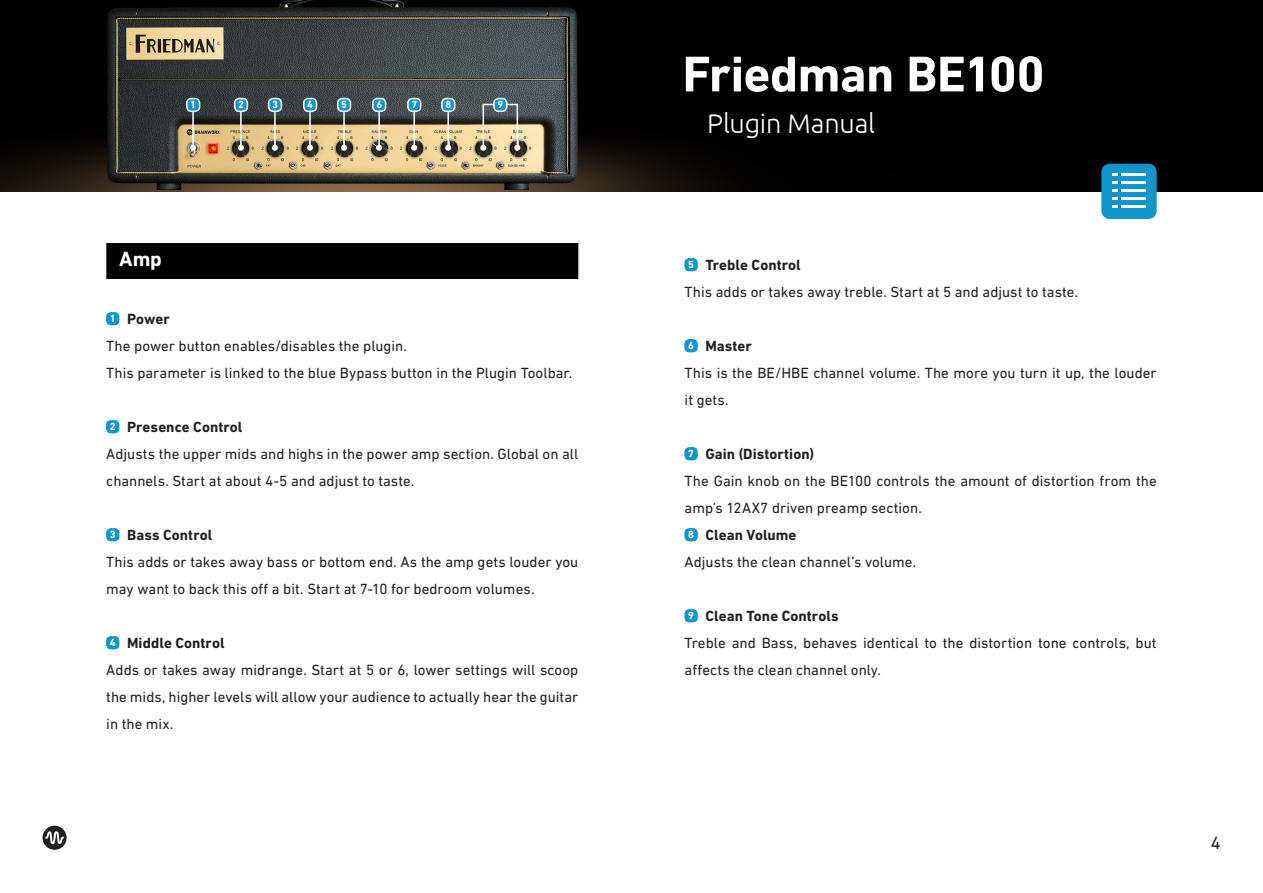
<style>
.page{position:relative;width:1263px;height:893px;background:#fff}
.page>*{position:absolute;margin:0;border:0;box-sizing:border-box;transform-origin:0 0}
.Headline_Cover{font:700 51px "DIN Next LT Pro";letter-spacing:-.01em;color:#fff}
.t1{font:300 27px "Ubuntu";letter-spacing:-.01em;color:#fff}
.Text_Headlines_BG_Sc{font:700 21px "DIN Next LT Pro";color:#fff}
.t2{font:18px "DIN Next LT Pro";color:#231f20}
.Text{font:15px/27px "DIN Next LT Pro";color:#231f20}
.Text_Bold{font:700 15px "DIN Next LT Pro";letter-spacing:.005em;color:#231f20}
.Text_Bubbles{font:700 10.5px "DIN Next LT Pro";color:#fff}
</style>
<div class="page">
<svg style="left:43px;top:826px;width:24px;height:24px"></svg>
<div style="left:106px;top:243px;width:472px;height:36px;background:#000001"></div>
<div style="left:106px;top:312px;width:13px;height:13px;background:#0e96cc;border-radius:4px"></div>
<div style="left:106px;top:420px;width:13px;height:13px;background:#0e96cc;border-radius:4px"></div>
<div style="left:106px;top:528px;width:13px;height:13px;background:#0e96cc;border-radius:4px"></div>
<div style="left:106px;top:636px;width:13px;height:13px;background:#0e96cc;border-radius:4px"></div>
<div style="left:685px;top:258px;width:13px;height:13px;background:#0e96cc;border-radius:4px"></div>
<div style="left:685px;top:339px;width:13px;height:13px;background:#0e96cc;border-radius:4px"></div>
<div style="left:685px;top:447px;width:13px;height:13px;background:#0e96cc;border-radius:4px"></div>
<div style="left:685px;top:528px;width:13px;height:13px;background:#0e96cc;border-radius:4px"></div>
<div style="left:685px;top:609px;width:13px;height:13px;background:#0e96cc;border-radius:4px"></div>
<img style="left:0;top:0;width:1263px;height:192px">
<div style="left:1101px;top:164px;width:56px;height:55px;background:#0e96cc;border-radius:9px"></div>
<hr style="left:1121px;top:173px;width:25px;height:3px;background:#fff">
<hr style="left:1121px;top:205px;width:25px;height:2px;background:#fff">
<hr style="left:1121px;top:189px;width:25px;height:3px;background:#fff">
<hr style="left:1121px;top:181px;width:25px;height:3px;background:#fff">
<hr style="left:1121px;top:197px;width:25px;height:3px;background:#fff">
<svg style="left:1112px;top:173px;width:5px;height:34px"></svg>
<hr style="left:192px;top:108px;width:2px;height:40px;background:#fff">
<svg style="left:190px;top:145px;width:6px;height:6px"></svg>
<div style="left:187px;top:99px;width:13px;height:12px;background:#0e96cc;border-radius:4px"></div>
<div style="left:186px;top:98px;width:14px;height:14px;border:2px solid #fff;border-radius:4px"></div>
<hr style="left:413px;top:108px;width:2px;height:40px;background:#fff">
<svg style="left:411px;top:145px;width:6px;height:6px"></svg>
<div style="left:408px;top:99px;width:13px;height:12px;background:#0e96cc;border-radius:4px"></div>
<div style="left:407px;top:98px;width:14px;height:14px;border:2px solid #fff;border-radius:4px"></div>
<hr style="left:447px;top:108px;width:2px;height:40px;background:#fff">
<svg style="left:445px;top:145px;width:6px;height:6px"></svg>
<div style="left:442px;top:99px;width:13px;height:12px;background:#0e96cc;border-radius:4px"></div>
<div style="left:441px;top:98px;width:14px;height:14px;border:2px solid #fff;border-radius:4px"></div>
<hr style="left:378px;top:108px;width:2px;height:40px;background:#fff">
<svg style="left:376px;top:145px;width:6px;height:6px"></svg>
<hr style="left:240px;top:108px;width:2px;height:40px;background:#fff">
<svg style="left:238px;top:145px;width:6px;height:6px"></svg>
<hr style="left:274px;top:108px;width:2px;height:40px;background:#fff">
<svg style="left:272px;top:145px;width:6px;height:6px"></svg>
<hr style="left:309px;top:108px;width:2px;height:40px;background:#fff">
<svg style="left:307px;top:145px;width:6px;height:6px"></svg>
<hr style="left:343px;top:108px;width:2px;height:40px;background:#fff">
<svg style="left:341px;top:145px;width:6px;height:6px"></svg>
<div style="left:373px;top:99px;width:13px;height:12px;background:#0e96cc;border-radius:4px"></div>
<div style="left:372px;top:98px;width:14px;height:14px;border:2px solid #fff;border-radius:4px"></div>
<div style="left:235px;top:99px;width:12px;height:12px;background:#0e96cc;border-radius:4px"></div>
<div style="left:234px;top:98px;width:14px;height:14px;border:2px solid #fff;border-radius:4px"></div>
<div style="left:269px;top:99px;width:12px;height:12px;background:#0e96cc;border-radius:4px"></div>
<div style="left:268px;top:98px;width:14px;height:14px;border:2px solid #fff;border-radius:4px"></div>
<div style="left:304px;top:99px;width:12px;height:12px;background:#0e96cc;border-radius:4px"></div>
<div style="left:303px;top:98px;width:14px;height:14px;border:2px solid #fff;border-radius:4px"></div>
<div style="left:338px;top:99px;width:12px;height:12px;background:#0e96cc;border-radius:4px"></div>
<div style="left:337px;top:98px;width:14px;height:14px;border:2px solid #fff;border-radius:4px"></div>
<hr style="left:483px;top:104px;width:35px;height:1px;background:#fff">
<div style="left:494px;top:99px;width:13px;height:12px;background:#0e96cc;border-radius:4px"></div>
<div style="left:493px;top:98px;width:14px;height:14px;border:2px solid #fff;border-radius:4px"></div>
<hr style="left:517px;top:105px;width:1px;height:43px;background:#fff">
<svg style="left:514px;top:145px;width:6px;height:6px"></svg>
<hr style="left:482px;top:105px;width:2px;height:43px;background:#fff">
<svg style="left:480px;top:145px;width:6px;height:6px"></svg>
<p class="Text_Bubbles" style="left:190px;top:98px;width:7px">1</p>
<p class="Text_Bubbles" style="left:238px;top:98px;width:7px">2</p>
<p class="Text_Bubbles" style="left:272px;top:98px;width:7px">3</p>
<p class="Text_Bubbles" style="left:307px;top:98px;width:7px">4</p>
<p class="Text_Bubbles" style="left:341px;top:98px;width:7px">5</p>
<p class="Text_Bubbles" style="left:376px;top:98px;width:7px">6</p>
<p class="Text_Bubbles" style="left:411px;top:98px;width:7px">7</p>
<p class="Text_Bubbles" style="left:445px;top:98px;width:7px">8</p>
<p class="Text_Bubbles" style="left:497px;top:98px;width:7px">9</p>
<p class="Text_Headlines_BG_Sc" style="left:119px;top:247px;width:44px">Amp</p>
<p class="Text_Bubbles" style="left:110px;top:312px;width:7px">1</p>
<p class="Text_Bold" style="left:127px;top:310px;width:44px">Power</p>
<p class="Text" style="left:106px;top:332px;width:302px">The power button enables/disables the plugin.</p>
<p class="Text" style="left:106px;top:359px;width:467px">This parameter is linked to the blue Bypass button in the Plugin Toolbar.</p>
<p class="Text_Bubbles" style="left:110px;top:420px;width:7px">2</p>
<p class="Text_Bold" style="left:127px;top:418px;width:117px">Presence Control</p>
<p class="Text" style="left:106px;top:440px;width:473px">Adjusts the upper mids and highs in the power amp section. Global on all</p>
<p class="Text" style="left:106px;top:467px;width:310px">channels. Start at about 4-5 and adjust to taste.</p>
<p class="Text_Bubbles" style="left:110px;top:528px;width:7px">3</p>
<p class="Text_Bold" style="left:127px;top:526px;width:87px">Bass Control</p>
<p class="Text" style="left:106px;top:548px;width:474px">This adds or takes away bass or bottom end. As the amp gets louder you may want to back this off a bit. Start at 7-10 for bedroom volumes.</p>
<p class="Text_Bubbles" style="left:110px;top:636px;width:7px">4</p>
<p class="Text_Bold" style="left:127px;top:634px;width:99px">Middle Control</p>
<p class="Text" style="left:106px;top:656px;width:473px;text-align:justify">Adds or takes away midrange. Start at 5 or 6, lower settings will scoop the mids, higher levels will allow your audience to actually hear the guitar in the mix.</p>
<p class="Headline_Cover" style="left:682px;top:44px;width:364px">Friedman BE100</p>
<p class="t1" style="left:707px;top:108px;width:169px">Plugin Manual</p>
<p class="Text_Bubbles" style="left:688px;top:258px;width:7px">5</p>
<p class="Text_Bold" style="left:705px;top:256px;width:97px">Treble Control</p>
<p class="Text" style="left:685px;top:278px;width:395px">This adds or takes away treble. Start at 5 and adjust to taste.</p>
<p class="Text_Bubbles" style="left:688px;top:339px;width:7px">6</p>
<p class="Text_Bold" style="left:705px;top:337px;width:48px">Master</p>
<p class="Text" style="left:685px;top:359px;width:473px">This is the BE/HBE channel volume. The more you turn it up, the louder it gets.</p>
<p class="Text_Bubbles" style="left:688px;top:447px;width:7px">7</p>
<p class="Text_Bold" style="left:705px;top:445px;width:110px">Gain (Distortion)</p>
<p class="Text" style="left:685px;top:467px;width:473px">The Gain knob on the BE100 controls the amount of distortion from the amp’s 12AX7 driven preamp section.</p>
<p class="Text_Bubbles" style="left:688px;top:528px;width:7px">8</p>
<p class="Text_Bold" style="left:705px;top:526px;width:93px">Clean Volume</p>
<p class="Text" style="left:685px;top:548px;width:233px">Adjusts the clean channel’s volume.</p>
<p class="Text_Bubbles" style="left:688px;top:609px;width:7px">9</p>
<p class="Text_Bold" style="left:705px;top:607px;width:135px">Clean Tone Controls</p>
<p class="Text" style="left:685px;top:629px;width:474px">Treble and Bass, behaves identical to the distortion tone controls, but affects the clean channel only.</p>
<p class="t2" style="left:1211px;top:833px;width:11px">4</p>
</div>
